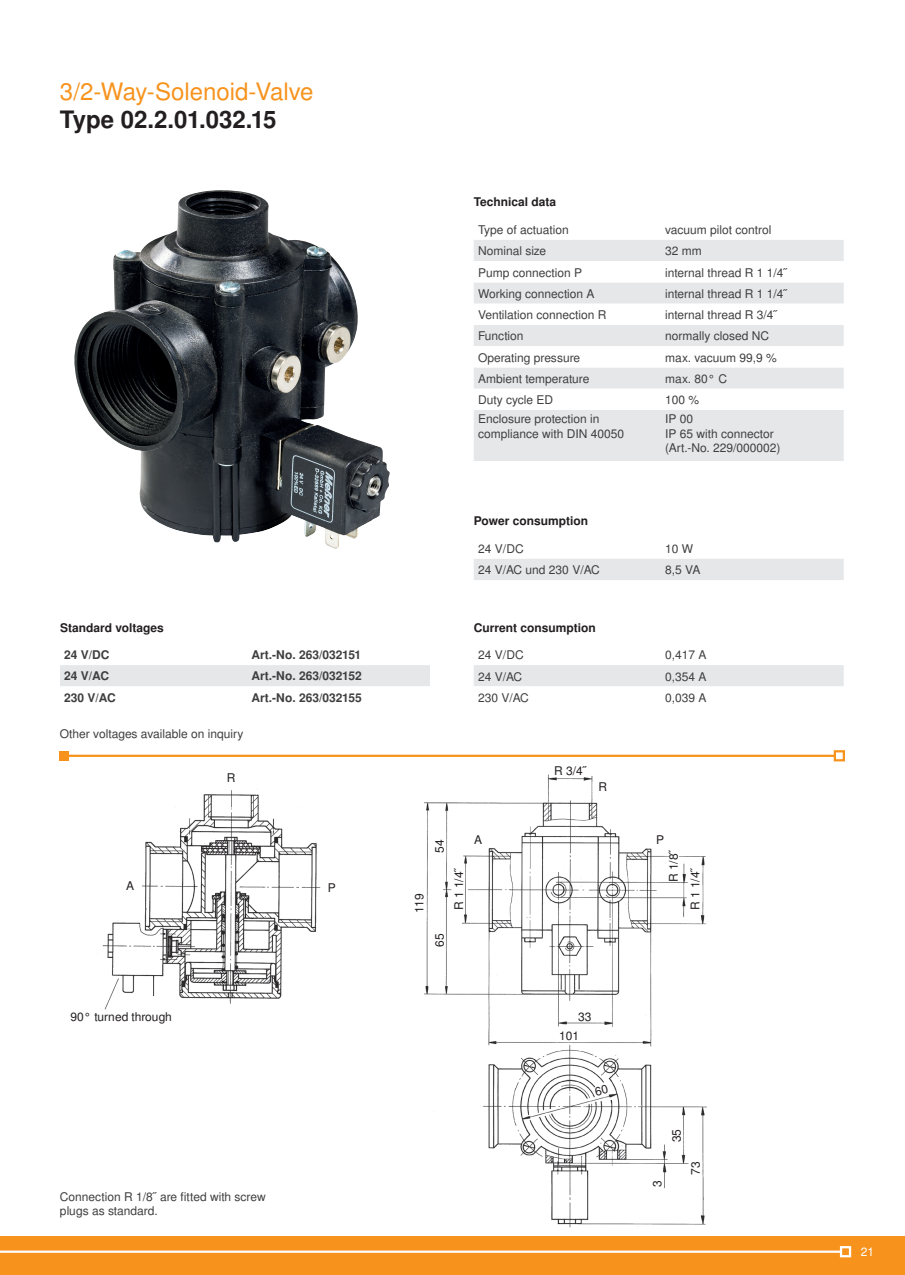
<style>
.page{position:relative;width:905px;height:1275px;background:#fff}
.page>*{position:absolute;margin:0;border:0;box-sizing:border-box;transform-origin:0 0}
.t1{font:24px "Nimbus San LOT";color:#f7931d}
.t2{font:700 24px "Nimbus San LOT";color:#231f20}
.t3{font:12px/14.4px "Nimbus San LOT";color:#3e3e3f}
.t4{font:700 12px "Nimbus San LOT";color:#3e3e3f}
.t5{font:700 12px "Nimbus San LOT";color:#231f20}
.t6{font:12px/18.9px "Nimbus San LOT";color:#231f20}
.t7{font:12px "Nimbus San LOT";color:#fff}
</style>
<div class="page">
<img style="left:74px;top:190px;width:316px;height:359px">
<div style="left:474px;top:240px;width:370px;height:221px;background:#e6e7e9"></div>
<svg style="left:474px;top:261px;width:370px;height:106px"></svg>
<svg style="left:474px;top:389px;width:370px;height:21px"></svg>
<div style="left:474px;top:559px;width:370px;height:21px;background:#e6e7e9"></div>
<div style="left:474px;top:665px;width:370px;height:21px;background:#e6e7e9"></div>
<div style="left:60px;top:665px;width:370px;height:21px;background:#e6e7e9"></div>
<img style="left:97px;top:790px;width:224px;height:220px">
<img style="left:424px;top:774px;width:283px;height:454px">
<div style="left:0;top:1236px;width:905px;height:39px;background:#f7931d"></div>
<hr style="left:0;top:1250px;width:841px;height:3px;background:#fff">
<div style="left:840px;top:1246px;width:11px;height:11px;border:2px solid #fff"></div>
<hr style="left:64px;top:755px;width:771px;height:2px;background:#f7931d">
<div style="left:60px;top:751px;width:9px;height:9px;background:#f7931d"></div>
<div style="left:834px;top:750px;width:11px;height:11px;border:2px solid #f7931d"></div>
<svg style="left:594px;top:1085px;width:14px;height:11px"></svg>
<h1 class="t1" style="left:60px;top:77px;width:255px">3/2-Way-Solenoid-Valve</h1>
<h1 class="t2" style="left:60px;top:106px;width:218px">Type 02.2.01.032.15</h1>
<p class="t5" style="left:474px;top:195px;width:84px">Technical data</p>
<p class="t3" style="left:478px;top:223px;width:92px">Type of actuation</p>
<p class="t3" style="left:665px;top:223px;width:108px">vacuum pilot control</p>
<p class="t3" style="left:478px;top:244px;width:70px">Nominal size</p>
<p class="t3" style="left:665px;top:244px;width:38px">32 mm</p>
<p class="t3" style="left:478px;top:266px;width:106px">Pump connection P</p>
<p class="t3" style="left:665px;top:266px;width:124px">internal thread R 1 1/4˝</p>
<p class="t3" style="left:478px;top:287px;width:118px">Working connection A</p>
<p class="t3" style="left:665px;top:287px;width:124px">internal thread R 1 1/4˝</p>
<p class="t3" style="left:478px;top:308px;width:130px">Ventilation connection R</p>
<p class="t3" style="left:665px;top:308px;width:114px">internal thread R 3/4˝</p>
<p class="t3" style="left:478px;top:329px;width:47px">Function</p>
<p class="t3" style="left:665px;top:329px;width:105px">normally closed NC</p>
<p class="t3" style="left:478px;top:351px;width:104px">Operating pressure</p>
<p class="t3" style="left:665px;top:351px;width:113px">max. vacuum 99,9 %</p>
<p class="t3" style="left:478px;top:372px;width:113px">Ambient temperature</p>
<p class="t3" style="left:665px;top:372px;width:63px">max. 80° C</p>
<p class="t3" style="left:478px;top:393px;width:77px">Duty cycle ED</p>
<p class="t3" style="left:665px;top:393px;width:36px">100 %</p>
<p class="t3" style="left:478px;top:412px;width:148px">Enclosure protection in compliance with DIN 40050</p>
<p class="t3" style="left:665px;top:412px;width:117px">IP 00<br>IP 65 with connector (Art.-No. 229/000002)</p>
<p class="t5" style="left:474px;top:514px;width:116px">Power consumption</p>
<p class="t3" style="left:478px;top:542px;width:47px">24 V/DC</p>
<p class="t3" style="left:665px;top:542px;width:30px">10 W</p>
<p class="t3" style="left:478px;top:563px;width:123px">24 V/AC und 230 V/AC</p>
<p class="t3" style="left:665px;top:563px;width:37px">8,5 VA</p>
<p class="t5" style="left:60px;top:620px;width:105px">Standard voltages</p>
<p class="t5" style="left:474px;top:620px;width:123px">Current consumption</p>
<p class="t4" style="left:64px;top:648px;width:47px">24 V/DC</p>
<p class="t4" style="left:251px;top:648px;width:111px">Art.-No. 263/032151</p>
<p class="t4" style="left:64px;top:669px;width:46px">24 V/AC</p>
<p class="t4" style="left:251px;top:669px;width:112px">Art.-No. 263/032152</p>
<p class="t4" style="left:64px;top:690px;width:53px">230 V/AC</p>
<p class="t4" style="left:251px;top:690px;width:112px">Art.-No. 263/032155</p>
<p class="t3" style="left:60px;top:727px;width:185px">Other voltages available on inquiry</p>
<p class="t6" style="left:227px;top:769px;width:10px">R</p>
<p class="t6" style="left:126px;top:876px;width:10px">A</p>
<p class="t6" style="left:328px;top:878px;width:10px">P</p>
<p class="t6" style="left:71px;top:1008px;width:103px">90° turned through</p>
<p class="t3" style="left:60px;top:1189px;width:207px">Connection R 1/8˝ are fitted with screw plugs as standard.</p>
<p class="t3" style="left:478px;top:648px;width:47px">24 V/DC</p>
<p class="t3" style="left:665px;top:648px;width:43px">0,417 A</p>
<p class="t3" style="left:478px;top:669px;width:46px">24 V/AC</p>
<p class="t3" style="left:665px;top:669px;width:43px">0,354 A</p>
<p class="t3" style="left:478px;top:691px;width:52px">230 V/AC</p>
<p class="t3" style="left:665px;top:691px;width:43px">0,039 A</p>
<p class="t6" style="left:554px;top:761px;width:34px">R 3/4˝</p>
<p class="t6" style="left:598px;top:777px;width:10px">R</p>
<p class="t6" style="left:410px;top:913px;width:22px;rotate:-90deg">119</p>
<p class="t6" style="left:430px;top:853px;width:15px;rotate:-90deg">54</p>
<p class="t6" style="left:430px;top:947px;width:15px;rotate:-90deg">65</p>
<p class="t6" style="left:474px;top:831px;width:10px">A</p>
<p class="t6" style="left:656px;top:831px;width:10px">P</p>
<p class="t6" style="left:665px;top:882px;width:35px;rotate:-90deg">R 1/8˝</p>
<p class="t6" style="left:450px;top:910px;width:45px;rotate:-90deg">R 1 1/4˝</p>
<p class="t6" style="left:686px;top:910px;width:45px;rotate:-90deg">R 1 1/4˝</p>
<p class="t6" style="left:559px;top:1007px;width:34px;text-indent:19px">33<br>101</p>
<p class="t6" style="left:648px;top:1186px;width:8px;rotate:-90deg">3</p>
<p class="t6" style="left:668px;top:1142px;width:15px;rotate:-90deg">35</p>
<p class="t6" style="left:686px;top:1175px;width:15px;rotate:-90deg">73</p>
<p class="t7" style="left:861px;top:1245px;width:15px">21</p>
</div>
